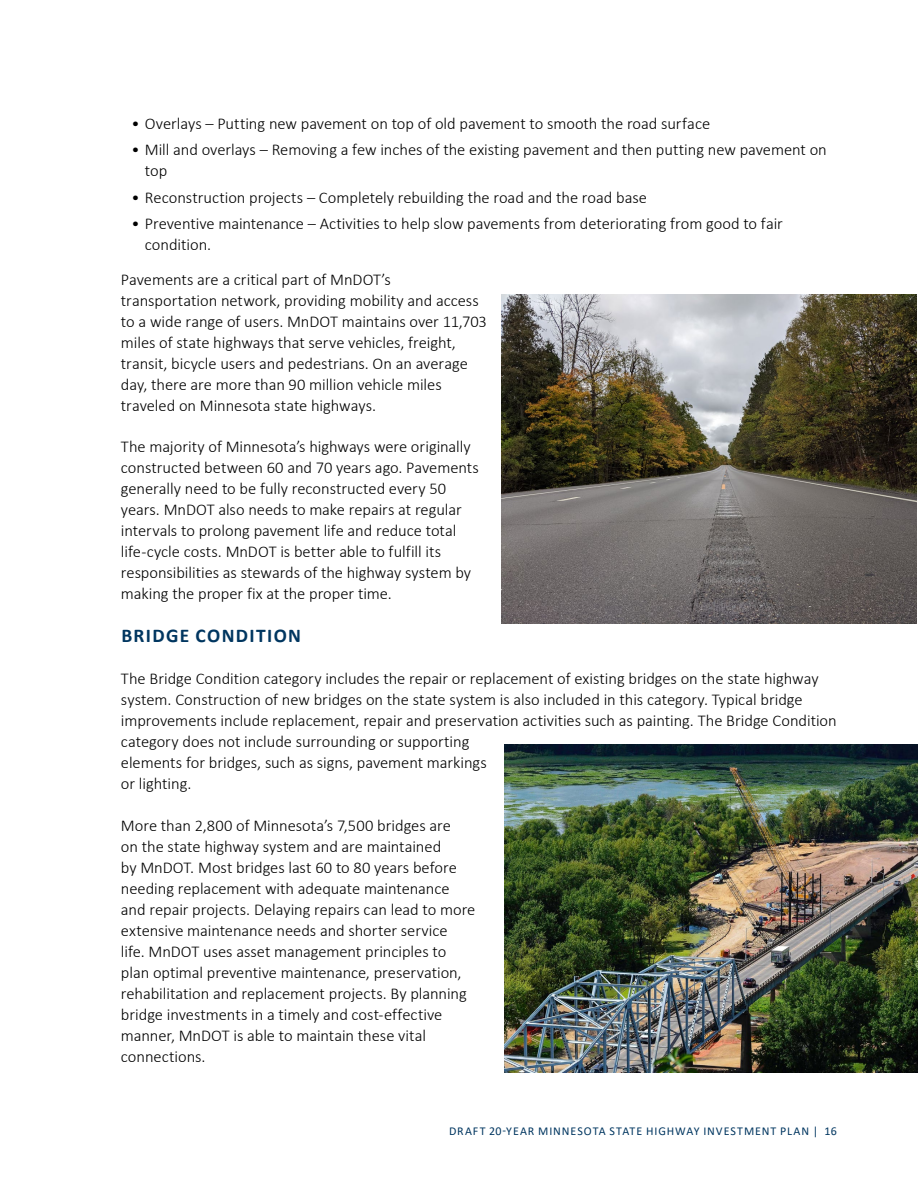
<style>
.page{position:relative;width:918px;height:1188px;background:#fff}
.page>*{position:absolute;margin:0;border:0;box-sizing:border-box;transform-origin:0 0}
.t1{font:700 19.5px "Calibri";letter-spacing:.07em;color:#003660}
.Body{font:300 16.5px/21px "Calibri";letter-spacing:-.005em;color:#000}
.t2{font:12px "Calibri";letter-spacing:.075em;color:#003660}
</style>
<div class="page">
<img style="left:502px;top:295px;width:415px;height:329px">
<img style="left:505px;top:745px;width:413px;height:327px">
<p class="Body" style="left:131px;top:113px;width:580px">• Overlays – Putting new pavement on top of old pavement to smooth the road surface</p>
<p class="Body" style="left:145px;top:139px;width:683px;text-indent:-14px">• Mill and overlays – Removing a few inches of the existing pavement and then putting new pavement on top</p>
<p class="Body" style="left:131px;top:187px;width:517px">• Reconstruction projects – Completely rebuilding the road and the road base</p>
<p class="Body" style="left:145px;top:213px;width:639px;text-indent:-14px">• Preventive maintenance – Activities to help slow pavements from deteriorating from good to fair condition.</p>
<p class="Body" style="left:121px;top:269px;width:368px">Pavements are a critical part of MnDOT’s transportation network, providing mobility and access to a wide range of users. MnDOT maintains over 11,703 miles of state highways that serve vehicles, freight, transit, bicycle users and pedestrians. On an average day, there are more than 90 million vehicle miles traveled on Minnesota state highways.</p>
<p class="Body" style="left:121px;top:436px;width:359px">The majority of Minnesota’s highways were originally constructed between 60 and 70 years ago. Pavements generally need to be fully reconstructed every 50 years. MnDOT also needs to make repairs at regular intervals to prolong pavement life and reduce total life-cycle costs. MnDOT is better able to fulfill its responsibilities as stewards of the highway system by making the proper fix at the proper time.</p>
<h3 class="t1" style="left:121px;top:621px;width:181px">BRIDGE CONDITION</h3>
<p class="Body" style="left:121px;top:668px;width:717px">The Bridge Condition category includes the repair or replacement of existing bridges on the state highway system. Construction of new bridges on the state system is also included in this category. Typical bridge improvements include replacement, repair and preservation activities such as painting. The Bridge Condition category does not include surrounding or supporting<br>elements for bridges, such as signs, pavement markings<br>or lighting.</p>
<p class="Body" style="left:121px;top:814px;width:356px">More than 2,800 of Minnesota’s 7,500 bridges are<br>on the state highway system and are maintained<br>by MnDOT. Most bridges last 60 to 80 years before needing replacement with adequate maintenance and repair projects. Delaying repairs can lead to more extensive maintenance needs and shorter service life. MnDOT uses asset management principles to plan optimal preventive maintenance, preservation, rehabilitation and replacement projects. By planning bridge investments in a timely and cost-effective manner, MnDOT is able to maintain these vital connections.</p>
<p class="t2" style="left:449px;top:1123px;width:389px">DRAFT 20-YEAR MINNESOTA STATE HIGHWAY INVESTMENT PLAN | 16</p>
</div>
